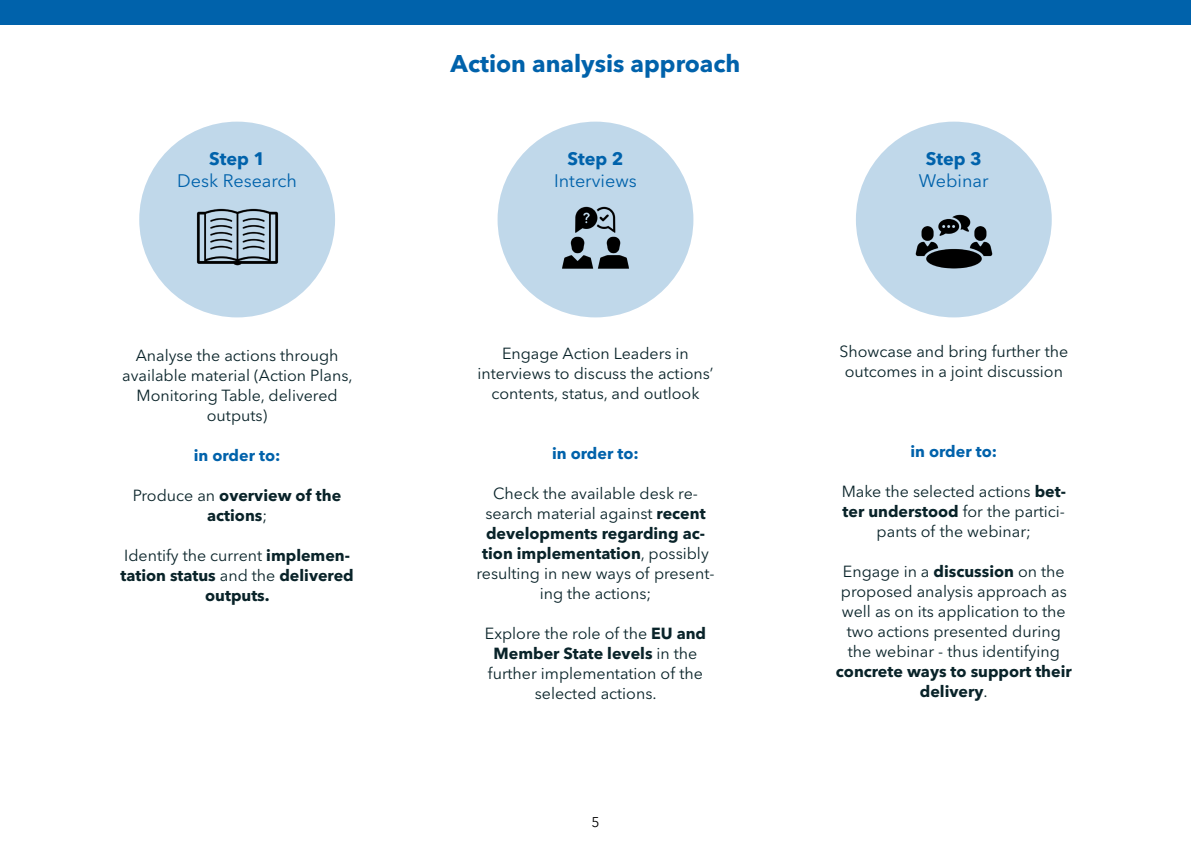
<style>
.page{position:relative;width:1191px;height:842px;background:#fff}
.page>*{position:absolute;margin:0;border:0;box-sizing:border-box;transform-origin:0 0}
.t1{font:700 24px "Avenir Next LT Pro";color:#0062ab}
.t2{font:18px "Avenir Next LT Pro";color:#0062ab}
.t3{font:700 18px "Avenir Next LT Pro";color:#0062ab}
.t4{font:16px/20px "Avenir Next LT Pro";color:#092329;text-align:center}
.t5{font:700 16px/20px "Avenir Next LT Pro";color:#092329;text-align:center}
.t6{font:700 16px "Avenir Next LT Pro";color:#0062ab}
.t7{font:14px "Avenir Next LT Pro";color:#000}
.s1{font-weight:400}
.s2{font-weight:700}
</style>
<div class="page">
<div style="left:139px;top:122px;width:196px;height:195px;background:#c0d8ea;border-radius:50%"></div>
<div style="left:497px;top:122px;width:196px;height:195px;background:#c0d8ea;border-radius:50%"></div>
<div style="left:856px;top:122px;width:195px;height:195px;background:#c0d8ea;border-radius:50%"></div>
<img style="left:196px;top:208px;width:83px;height:58px">
<img style="left:562px;top:206px;width:67px;height:63px">
<img style="left:915px;top:214px;width:78px;height:55px">
<div style="left:0;top:0;width:1191px;height:24px;background:#0062ab"></div>
<p class="t3" style="left:209px;top:148px;width:57px">Step 1</p>
<p class="t2" style="left:177px;top:170px;width:121px">Desk Research</p>
<p class="t4" style="left:122px;top:345px;width:232px">Analyse the actions through available material (Action Plans,<br>Monitoring Table, delivered outputs)</p>
<p class="t6" style="left:194px;top:445px;width:88px">in order to:</p>
<p class="t5" style="left:133px;top:485px;width:210px"><span class="s1">Produce an</span> overview of the actions<span class="s1">;</span></p>
<p class="t5" style="left:121px;top:545px;width:235px"><span class="s1">Identify the current</span> implemen&shy;tation status <span class="s1">and the</span> delivered outputs.</p>
<h1 class="t1" style="left:450px;top:49px;width:291px">Action analysis approach</h1>
<p class="t3" style="left:567px;top:148px;width:57px">Step 2</p>
<p class="t2" style="left:554px;top:170px;width:84px">Interviews</p>
<p class="t4" style="left:477px;top:343px;width:237px">Engage Action Leaders in interviews to discuss the actions’ contents, status, and outlook</p>
<p class="t6" style="left:552px;top:443px;width:88px">in order to:</p>
<p class="t4" style="left:476px;top:483px;width:240px">Check the available desk re&shy;search material against <span class="s2">recent developments regarding ac&shy;tion implementation</span>, possibly resulting in new ways of present&shy;ing the actions;</p>
<p class="t4" style="left:485px;top:623px;width:223px">Explore the role of the <span class="s2">EU and<br>Member State levels</span> in the further implementation of the selected actions.</p>
<p class="t7" style="left:591px;top:813px;width:10px">5</p>
<p class="t3" style="left:926px;top:148px;width:57px">Step 3</p>
<p class="t2" style="left:919px;top:170px;width:71px">Webinar</p>
<p class="t4" style="left:839px;top:341px;width:230px">Showcase and bring further the outcomes in a joint discussion</p>
<p class="t6" style="left:910px;top:441px;width:88px">in order to:</p>
<p class="t4" style="left:841px;top:481px;width:226px">Make the selected actions <span class="s2">bet&shy;ter understood</span> for the partici&shy;pants of the webinar;</p>
<p class="t4" style="left:841px;top:561px;width:227px">Engage in a <span class="s2">discussion</span> on the proposed analysis approach as well as on its application to the two actions presented during the webinar - thus identifying</p>
<p class="t5" style="left:836px;top:661px;width:237px">concrete ways to support their delivery<span class="s1">.</span></p>
</div>
